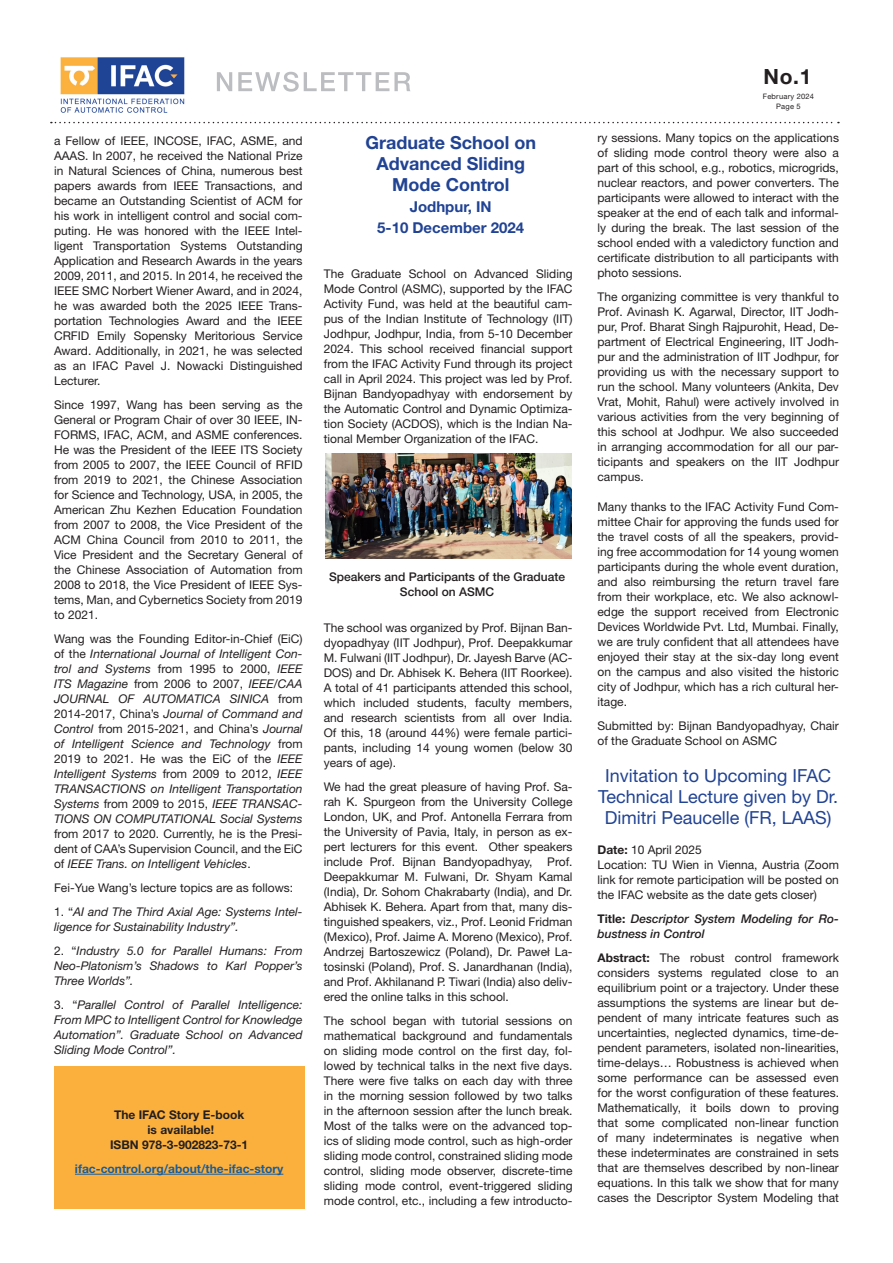
<style>
.page{position:relative;width:893px;height:1263px;background:#fff}
.page>*{position:absolute;margin:0;border:0;box-sizing:border-box;transform-origin:0 0}
.t1{font:700 21px "Helvetica Neue";color:#231f20}
.t2{font:18px/21px "Helvetica Neue";color:#214394;text-align:center}
.t3{font:700 18px "Helvetica Neue";color:#214394}
.t4{font:700 15px "Helvetica Neue";color:#214394}
.header__bold__center{font:12px/15px "Helvetica Neue";color:#231f20;text-align:justify}
.header__bold__center-2{font:italic 12px/15px "Helvetica Neue";color:#231f20;text-align:justify}
.t5{font:italic 500 12px/15px "Helvetica Neue";color:#231f20}
.t6{font:700 12px "Helvetica Neue";color:#231f20}
.t7{font:500 12px/15px "Helvetica Neue";color:#231f20;text-align:center}
.t8{font:700 12px "Helvetica Neue";color:#175d9e}
.t9{font:7.5px "Helvetica Neue";letter-spacing:.03em;color:#231f20}
.s1{font-style:normal}
.s2{font-weight:700}
.s3{font-weight:700;font-style:normal}
</style>
<div class="page">
<img style="left:60px;top:57px;width:125px;height:56px">
<svg style="left:51px;top:122px;width:788px;height:1px"></svg>
<svg style="left:217px;top:72px;width:193px;height:20px"></svg>
<div style="left:54px;top:1067px;width:250px;height:142px;background:#fbb03e"></div>
<hr style="left:75px;top:1174px;width:208px;height:1px;background:#175d9e">
<img style="left:326px;top:453px;width:245px;height:105px">
<p class="header__bold__center" style="left:54px;top:133px;width:250px">a Fellow of IEEE, INCOSE, IFAC, ASME, and AAAS. In 2007, he received the National Prize in Natural Sciences of China, numerous best papers awards from IEEE Transactions, and became an Outstanding Scientist of ACM for his work in intelligent control and social com&shy;puting. He was honored with the IEEE Intel&shy;ligent Transportation Systems Outstanding Application and Research Awards in the years 2009, 2011, and 2015. In 2014, he received the IEEE SMC Norbert Wiener Award, and in 2024, he was awarded both the 2025 IEEE Trans&shy;portation Technologies Award and the IEEE CRFID Emily Sopensky Meritorious Service Award. Additionally, in 2021, he was selected as an IFAC Pavel J. Nowacki Distinguished Lecturer.</p>
<p class="header__bold__center" style="left:54px;top:397px;width:250px">Since 1997, Wang has been serving as the General or Program Chair of over 30 IEEE, IN-FORMS, IFAC, ACM, and ASME conferences.<br>He was the President of the IEEE ITS Society from 2005 to 2007, the IEEE Council of RFID from 2019 to 2021, the Chinese Association for Science and Technology, USA, in 2005, the American Zhu Kezhen Education Foundation from 2007 to 2008, the Vice President of the ACM China Council from 2010 to 2011, the Vice President and the Secretary General of the Chinese Association of Automation from 2008 to 2018, the Vice President of IEEE Sys&shy;tems, Man, and Cybernetics Society from 2019 to 2021.</p>
<p class="header__bold__center-2" style="left:54px;top:631px;width:250px"><span class="s1">Wang was the Founding Editor-in-Chief (EiC) of the</span> International Journal of Intelligent Con&shy;trol and Systems <span class="s1">from 1995 to 2000,</span> IEEE ITS Magazine <span class="s1">from 2006 to 2007,</span> IEEE/CAA JOURNAL OF AUTOMATICA SINICA <span class="s1">from 2014-2017, China’s</span> Journal of Command and Control <span class="s1">from 2015-2021, and China’s</span> Journal of Intelligent Science and Technology <span class="s1">from 2019 to 2021. He was the EiC of the</span> IEEE Intelligent Systems <span class="s1">from 2009 to 2012,</span> IEEE TRANSACTIONS on Intelligent Transportation Systems <span class="s1">from 2009 to 2015,</span> IEEE TRANSAC-TIONS ON COMPUTATIONAL Social Systems <span class="s1">from 2017 to 2020. Currently, he is the Presi&shy;dent of CAA’s Supervision Council, and the EiC of</span> IEEE Trans. on Intelligent Vehicles<span class="s1">.</span></p>
<p class="header__bold__center" style="left:54px;top:880px;width:241px">Fei-Yue Wang’s lecture topics are as follows:</p>
<p class="header__bold__center-2" style="left:54px;top:904px;width:250px"><span class="s1">1. “</span>AI and The Third Axial Age: Systems Intel&shy;ligence for Sustainability Industry”.</p>
<p class="header__bold__center-2" style="left:54px;top:943px;width:250px"><span class="s1">2. “</span>Industry 5.0 for Parallel Humans: From Neo-Platonism’s Shadows to Karl Popper’s Three Worlds”.</p>
<p class="header__bold__center-2" style="left:54px;top:997px;width:250px"><span class="s1">3. “</span>Parallel Control of Parallel Intelligence:<br>From MPC to Intelligent Control for Knowledge Automation”. Graduate School on Advanced Sliding Mode Control”.</p>
<p class="t6" style="left:114px;top:1107px;width:132px">The IFAC Story E-book</p>
<p class="t6" style="left:148px;top:1122px;width:68px">is available!</p>
<p class="t6" style="left:110px;top:1137px;width:140px">ISBN 978-3-902823-73-1</p>
<p class="t8" style="left:75px;top:1161px;width:210px">ifac-control.org/about/the-ifac-story</p>
<p class="t3" style="left:365px;top:131px;width:172px">Graduate School on</p>
<p class="t3" style="left:376px;top:152px;width:150px">Advanced Sliding</p>
<p class="t3" style="left:392px;top:173px;width:119px">Mode Control</p>
<p class="t4" style="left:410px;top:197px;width:83px">Jodhpur, IN</p>
<p class="t4" style="left:377px;top:218px;width:148px">5-10 December 2024</p>
<p class="header__bold__center" style="left:324px;top:266px;width:250px">The Graduate School on Advanced Sliding Mode Control (ASMC), supported by the IFAC Activity Fund, was held at the beautiful cam&shy;pus of the Indian Institute of Technology (IIT)<br>Jodhpur, Jodhpur, India, from 5-10 December 2024. This school received financial support from the IFAC Activity Fund through its project call in April 2024. This project was led by Prof.<br>Bijnan Bandyopadhyay with endorsement by the Automatic Control and Dynamic Optimiza&shy;tion Society (ACDOS), which is the Indian Na&shy;tional Member Organization of the IFAC.</p>
<p class="t7" style="left:329px;top:569px;width:238px">Speakers and Participants of the Graduate<br>School on ASMC</p>
<p class="header__bold__center" style="left:324px;top:620px;width:250px">The school was organized by Prof. Bijnan Ban&shy;dyopadhyay (IIT Jodhpur), Prof. Deepakkumar M. Fulwani (IIT Jodhpur), Dr. Jayesh Barve (AC-DOS) and Dr. Abhisek K. Behera (IIT Roorkee).<br>A total of 41 participants attended this school, which included students, faculty members, and research scientists from all over India.<br>Of this, 18 (around 44%) were female partici&shy;pants, including 14 young women (below 30 years of age).</p>
<p class="header__bold__center" style="left:324px;top:779px;width:250px">We had the great pleasure of having Prof. Sa&shy;rah K. Spurgeon from the University College London, UK, and Prof. Antonella Ferrara from the University of Pavia, Italy, in person as ex&shy;pert lecturers for this event. Other speakers include Prof. Bijnan Bandyopadhyay, Prof.<br>Deepakkumar M. Fulwani, Dr. Shyam Kamal (India), Dr. Sohom Chakrabarty (India), and Dr.<br>Abhisek K. Behera. Apart from that, many dis&shy;tinguished speakers, viz., Prof. Leonid Fridman (Mexico), Prof. Jaime A. Moreno (Mexico), Prof.<br>Andrzej Bartoszewicz (Poland), Dr. Paweł La&shy;tosinski (Poland), Prof. S. Janardhanan (India), and Prof. Akhilanand P. Tiwari (India) also deliv&shy;ered the online talks in this school.</p>
<p class="header__bold__center" style="left:324px;top:1013px;width:250px">The school began with tutorial sessions on mathematical background and fundamentals on sliding mode control on the first day, fol&shy;lowed by technical talks in the next five days.<br>There were five talks on each day with three in the morning session followed by two talks in the afternoon session after the lunch break.<br>Most of the talks were on the advanced top&shy;ics of sliding mode control, such as high-order sliding mode control, constrained sliding mode control, sliding mode observer, discrete-time sliding mode control, event-triggered sliding mode control, etc., including a few introducto-</p>
<p class="t1" style="left:764px;top:64px;width:49px">No.1</p>
<p class="t9" style="left:763px;top:92px;width:53px">February 2024</p>
<p class="t9" style="left:776px;top:102px;width:26px">Page 5</p>
<p class="header__bold__center" style="left:597px;top:130px;width:243px">ry sessions. Many topics on the applications of sliding mode control theory were also a part of this school, e.g., robotics, microgrids, nuclear reactors, and power converters. The participants were allowed to interact with the speaker at the end of each talk and informal&shy;ly during the break. The last session of the school ended with a valedictory function and certificate distribution to all participants with photo sessions.</p>
<p class="header__bold__center" style="left:597px;top:289px;width:243px">The organizing committee is very thankful to Prof. Avinash K. Agarwal, Director, IIT Jodh&shy;pur, Prof. Bharat Singh Rajpurohit, Head, De&shy;partment of Electrical Engineering, IIT Jodh&shy;pur and the administration of IIT Jodhpur, for providing us with the necessary support to run the school. Many volunteers (Ankita, Dev Vrat, Mohit, Rahul) were actively involved in various activities from the very beginning of this school at Jodhpur. We also succeeded in arranging accommodation for all our par&shy;ticipants and speakers on the IIT Jodhpur campus.</p>
<p class="header__bold__center" style="left:597px;top:499px;width:243px">Many thanks to the IFAC Activity Fund Com&shy;mittee Chair for approving the funds used for the travel costs of all the speakers, provid&shy;ing free accommodation for 14 young women participants during the whole event duration, and also reimbursing the return travel fare from their workplace, etc. We also acknowl&shy;edge the support received from Electronic Devices Worldwide Pvt. Ltd, Mumbai. Finally, we are truly confident that all attendees have enjoyed their stay at the six-day long event on the campus and also visited the historic city of Jodhpur, which has a rich cultural her&shy;itage.</p>
<p class="header__bold__center" style="left:597px;top:718px;width:243px">Submitted by: Bijnan Bandyopadhyay, Chair of the Graduate School on ASMC</p>
<p class="t2" style="left:598px;top:764px;width:242px">Invitation to Upcoming IFAC<br>Technical Lecture given by Dr.<br>Dimitri Peaucelle (FR, LAAS)</p>
<p class="header__bold__center" style="left:597px;top:842px;width:106px"><span class="s2">Date:</span> 10 April 2025</p>
<p class="header__bold__center" style="left:597px;top:857px;width:243px">Location: TU Wien in Vienna, Austria (Zoom link for remote participation will be posted on the IFAC website as the date gets closer)</p>
<p class="t5" style="left:597px;top:911px;width:243px"><span class="s3">Title:</span> Descriptor System Modeling for Ro&shy;bustness in Control</p>
<p class="header__bold__center" style="left:597px;top:950px;width:243px"><span class="s2">Abstract:</span> The robust control framework considers systems regulated close to an equilibrium point or a trajectory. Under these assumptions the systems are linear but de&shy;pendent of many intricate features such as uncertainties, neglected dynamics, time-de&shy;pendent parameters, isolated non-linearities, time-delays… Robustness is achieved when some performance can be assessed even for the worst configuration of these features.<br>Mathematically, it boils down to proving that some complicated non-linear function of many indeterminates is negative when these indeterminates are constrained in sets that are themselves described by non-linear equations. In this talk we show that for many cases the Descriptor System Modeling that</p>
</div>
